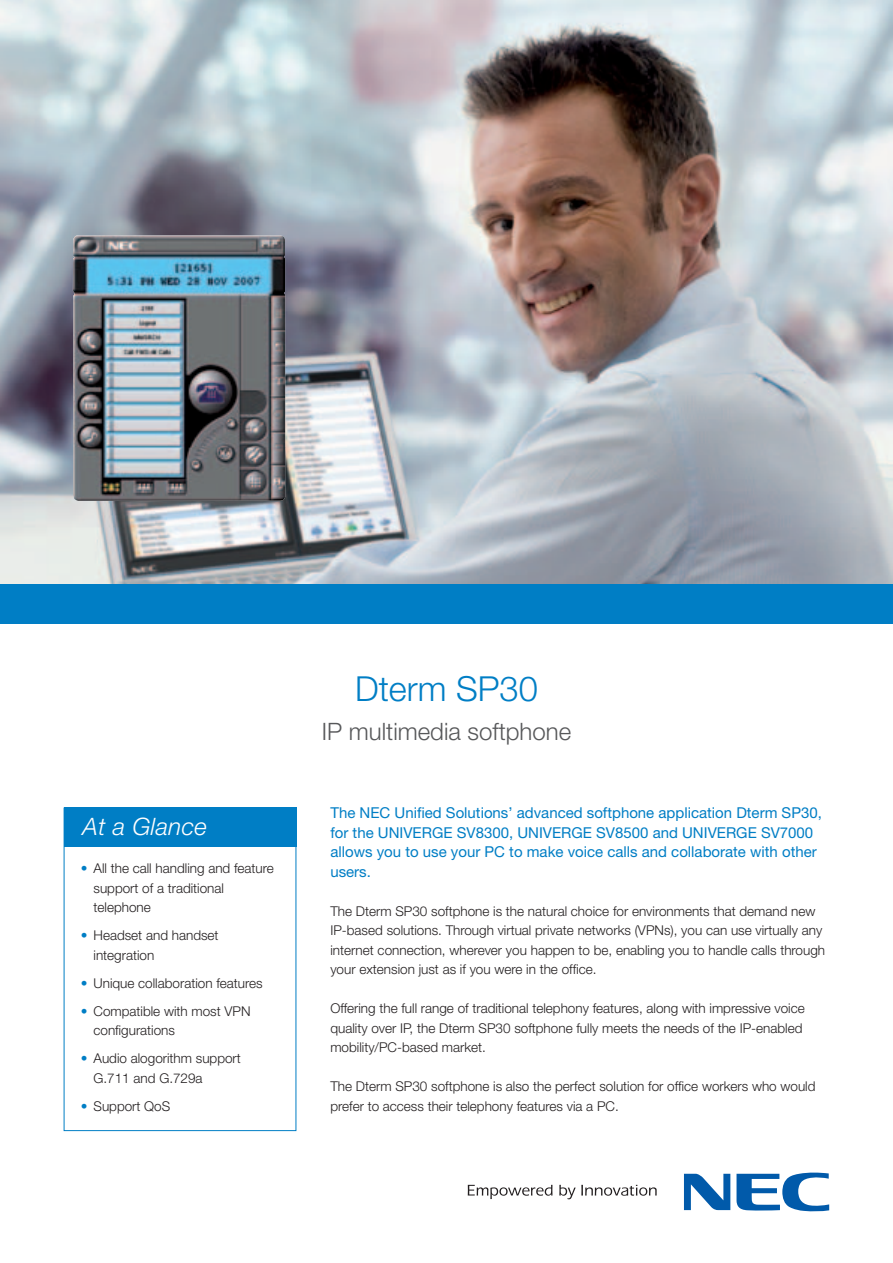
<style>
.page{position:relative;width:893px;height:1263px;background:#fff}
.page>*{position:absolute;margin:0;border:0;box-sizing:border-box;transform-origin:0 0}
.t1{font:300 34.5px "Helvetica Neue";color:#007ec5}
.t2{font:300 24px "Helvetica Neue";color:#57585a}
.t3{font:italic 300 24px "Helvetica Neue";letter-spacing:.015em;color:#fff}
.t4{font:15px/19.5px "Helvetica Neue";color:#007ec5}
.t5{font:300 13.5px/19.5px "Helvetica Neue";color:#231f20}
.s1{color:#007ec5}
</style>
<div class="page">
<img style="left:0;top:0;width:893px;height:584px">
<img style="left:73px;top:235px;width:212px;height:266px">
<div style="left:0;top:584px;width:893px;height:39px;background:#007ec5"></div>
<div style="left:64px;top:807px;width:232px;height:39px;background:#007ec5"></div>
<svg style="left:468px;top:1185px;width:84px;height:14px"></svg>
<svg style="left:559px;top:1185px;width:98px;height:14px"></svg>
<svg style="left:684px;top:1174px;width:46px;height:36px"></svg>
<svg style="left:736px;top:1172px;width:93px;height:39px"></svg>
<h1 class="t1" style="left:355px;top:668px;width:184px">Dterm SP30</h1>
<h2 class="t2" style="left:322px;top:717px;width:251px">IP multimedia softphone</h2>
<h2 class="t3" style="left:83px;top:812px;width:126px">At a Glance</h2>
<p class="t4" style="left:330px;top:803px;width:493px">The NEC Unified Solutions’ advanced softphone application Dterm SP30, for the UNIVERGE SV8300, UNIVERGE SV8500 and UNIVERGE SV7000 allows you to use your PC to make voice calls and collaborate with other users.</p>
<p class="t5" style="left:330px;top:901px;width:496px">The Dterm SP30 softphone is the natural choice for environments that demand new IP-based solutions. Through virtual private networks (VPNs), you can use virtually any internet connection, wherever you happen to be, enabling you to handle calls through your extension just as if you were in the office.</p>
<p class="t5" style="left:330px;top:998px;width:476px">Offering the full range of traditional telephony features, along with impressive voice quality over IP, the Dterm SP30 softphone fully meets the needs of the IP-enabled mobility/PC-based market.</p>
<p class="t5" style="left:330px;top:1076px;width:487px">The Dterm SP30 softphone is also the perfect solution for office workers who would prefer to access their telephony features via a PC.</p>
<p class="t5" style="left:94px;top:858px;width:182px;text-indent:-13px"><span class="s1">•</span> All the call handling and feature support of a traditional telephone</p>
<p class="t5" style="left:94px;top:925px;width:127px;text-indent:-13px"><span class="s1">•</span> Headset and handset integration</p>
<p class="t5" style="left:81px;top:973px;width:183px"><span class="s1">•</span> Unique collaboration features</p>
<p class="t5" style="left:94px;top:1001px;width:159px;text-indent:-13px"><span class="s1">•</span> Compatible with most VPN configurations</p>
<p class="t5" style="left:94px;top:1048px;width:149px;text-indent:-13px"><span class="s1">•</span> Audio alogorithm support<br>G.711 and G.729a</p>
<p class="t5" style="left:81px;top:1096px;width:91px"><span class="s1">•</span> Support QoS</p>
</div>
